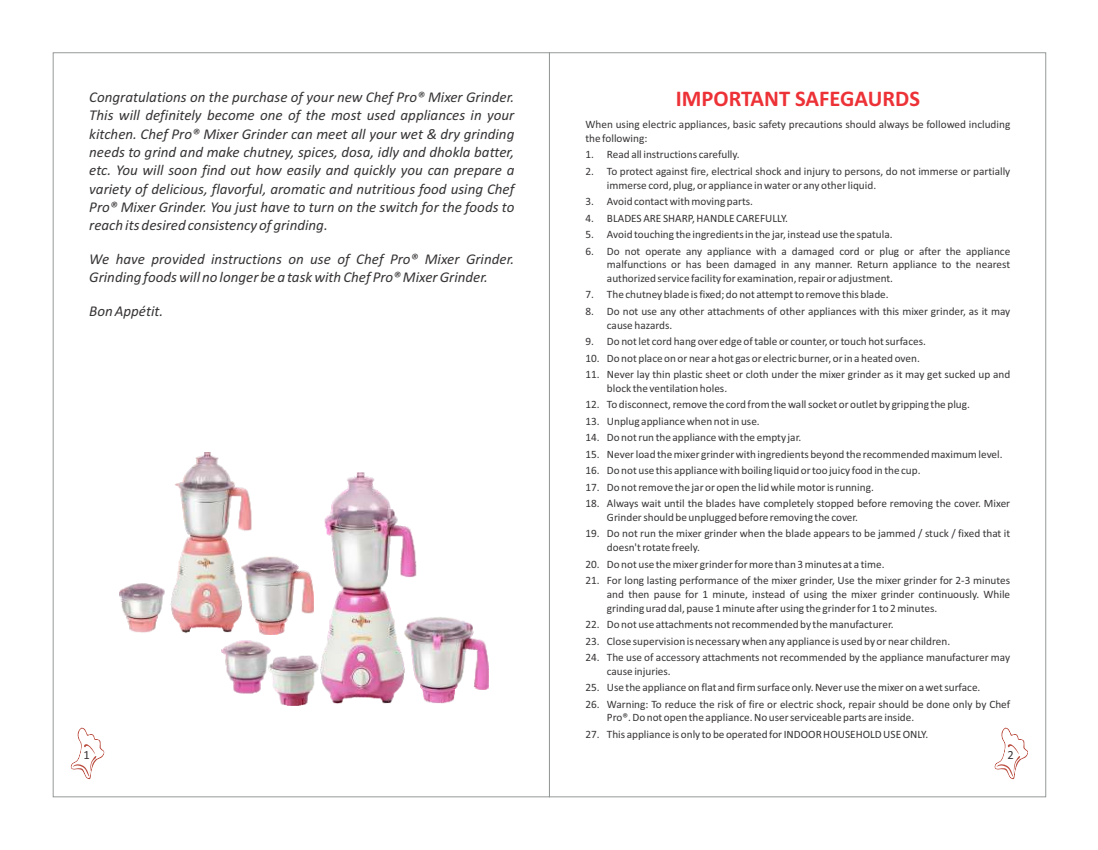
<style>
.page{position:relative;width:1098px;height:850px;background:#fff}
.page>*{position:absolute;margin:0;border:0;box-sizing:border-box;transform-origin:0 0}
.t1{font:700 22.5px "Calibri";color:#ed3237}
.t2{font:italic 15px/18.2px "Calibri";color:#373435;text-align:justify}
.t3{font:12.5px "Calibri";color:#383336}
.t4{font:11.25px/13.8px "Calibri";color:#373435}
</style>
<div class="page">
<svg style="left:71px;top:727px;width:33px;height:52px"></svg>
<svg style="left:994px;top:727px;width:34px;height:52px"></svg>
<img style="left:222px;top:473px;width:266px;height:232px">
<img style="left:120px;top:452px;width:194px;height:182px">
<p class="t2" style="left:89px;top:89px;width:426px">Congratulations on the purchase of your new Chef Pro® Mixer Grinder.<br>This will definitely become one of the most used appliances in your kitchen. Chef Pro® Mixer Grinder can meet all your wet &amp; dry grinding needs to grind and make chutney, spices, dosa, idly and dhokla batter, etc. You will soon find out how easily and quickly you can prepare a variety of delicious, flavorful, aromatic and nutritious food using Chef Pro® Mixer Grinder. You just have to turn on the switch for the foods to reach its desired consistency of grinding.</p>
<h2 class="t2" style="left:89px;top:251px;width:426px">We have provided instructions on use of Chef Pro® Mixer Grinder.<br>Grinding foods will no longer be a task with Chef Pro® Mixer Grinder.</h2>
<h2 class="t2" style="left:89px;top:303px;width:76px">Bon Appétit.</h2>
<h1 class="t1" style="left:676px;top:90px;width:246px">IMPORTANT SAFEGAURDS</h1>
<p class="t4" style="left:585px;top:119px;width:426px">When using electric appliances, basic safety precautions should always be followed including the following:</p>
<p class="t4" style="left:585px;top:149px;width:156px">1. Read all instructions carefully.</p>
<p class="t4" style="left:607px;top:165px;width:405px;text-indent:-21px">2. To protect against fire, electrical shock and injury to persons, do not immerse or partially immerse cord, plug, or appliance in water or any other liquid.</p>
<p class="t4" style="left:585px;top:195px;width:169px">3. Avoid contact with moving parts.</p>
<p class="t4" style="left:585px;top:212px;width:204px">4. BLADES ARE SHARP, HANDLE CAREFULLY.</p>
<p class="t4" style="left:585px;top:228px;width:309px">5. Avoid touching the ingredients in the jar, instead use the spatula.</p>
<p class="t4" style="left:607px;top:245px;width:405px;text-align:justify;text-indent:-21px">6. Do not operate any appliance with a damaged cord or plug or after the appliance malfunctions or has been damaged in any manner. Return appliance to the nearest authorized service facility for examination, repair or adjustment.</p>
<p class="t4" style="left:585px;top:289px;width:305px">7. The chutney blade is fixed; do not attempt to remove this blade.</p>
<p class="t4" style="left:607px;top:305px;width:405px;text-indent:-21px">8. Do not use any other attachments of other appliances with this mixer grinder, as it may cause hazards.</p>
<p class="t4" style="left:585px;top:336px;width:342px">9. Do not let cord hang over edge of table or counter, or touch hot surfaces.</p>
<p class="t4" style="left:585px;top:352px;width:336px">10. Do not place on or near a hot gas or electric burner, or in a heated oven.</p>
<p class="t4" style="left:607px;top:368px;width:405px;text-indent:-21px">11. Never lay thin plastic sheet or cloth under the mixer grinder as it may get sucked up and block the ventilation holes.</p>
<p class="t4" style="left:585px;top:399px;width:386px">12. To disconnect, remove the cord from the wall socket or outlet by gripping the plug.</p>
<p class="t4" style="left:585px;top:415px;width:176px">13. Unplug appliance when not in use.</p>
<p class="t4" style="left:585px;top:432px;width:217px">14. Do not run the appliance with the empty jar.</p>
<p class="t4" style="left:585px;top:448px;width:419px">15. Never load the mixer grinder with ingredients beyond the recommended maximum level.</p>
<p class="t4" style="left:585px;top:465px;width:337px">16. Do not use this appliance with boiling liquid or too juicy food in the cup.</p>
<p class="t4" style="left:585px;top:481px;width:290px">17. Do not remove the jar or open the lid while motor is running.</p>
<p class="t4" style="left:607px;top:498px;width:405px;text-indent:-21px">18. Always wait until the blades have completely stopped before removing the cover. Mixer<br>Grinder should be unplugged before removing the cover.</p>
<p class="t4" style="left:607px;top:528px;width:405px;text-indent:-21px">19. Do not run the mixer grinder when the blade appears to be jammed / stuck / fixed that it doesn't rotate freely.</p>
<p class="t4" style="left:585px;top:558px;width:301px">20. Do not use the mixer grinder for more than 3 minutes at a time.</p>
<p class="t4" style="left:607px;top:574px;width:405px;text-align:justify;text-indent:-21px">21. For long lasting performance of the mixer grinder, Use the mixer grinder for 2-3 minutes and then pause for 1 minute, instead of using the mixer grinder continuously. While grinding urad dal, pause 1 minute after using the grinder for 1 to 2 minutes.</p>
<p class="t4" style="left:585px;top:618px;width:310px">22. Do not use attachments not recommended by the manufacturer.</p>
<p class="t4" style="left:585px;top:635px;width:366px">23. Close supervision is necessary when any appliance is used by or near children.</p>
<p class="t4" style="left:607px;top:651px;width:405px;text-indent:-21px">24. The use of accessory attachments not recommended by the appliance manufacturer may cause injuries.</p>
<p class="t4" style="left:585px;top:682px;width:396px">25. Use the appliance on flat and firm surface only. Never use the mixer on a wet surface.</p>
<p class="t4" style="left:607px;top:698px;width:405px;text-indent:-21px">26. Warning: To reduce the risk of fire or electric shock, repair should be done only by Chef<br>Pro®. Do not open the appliance. No user serviceable parts are inside.</p>
<p class="t4" style="left:585px;top:728px;width:344px">27. This appliance is only to be operated for INDOOR HOUSEHOLD USE ONLY.</p>
<p class="t3" style="left:84px;top:749px;width:8px">1</p>
<p class="t3" style="left:1007px;top:749px;width:8px">2</p>
</div>
